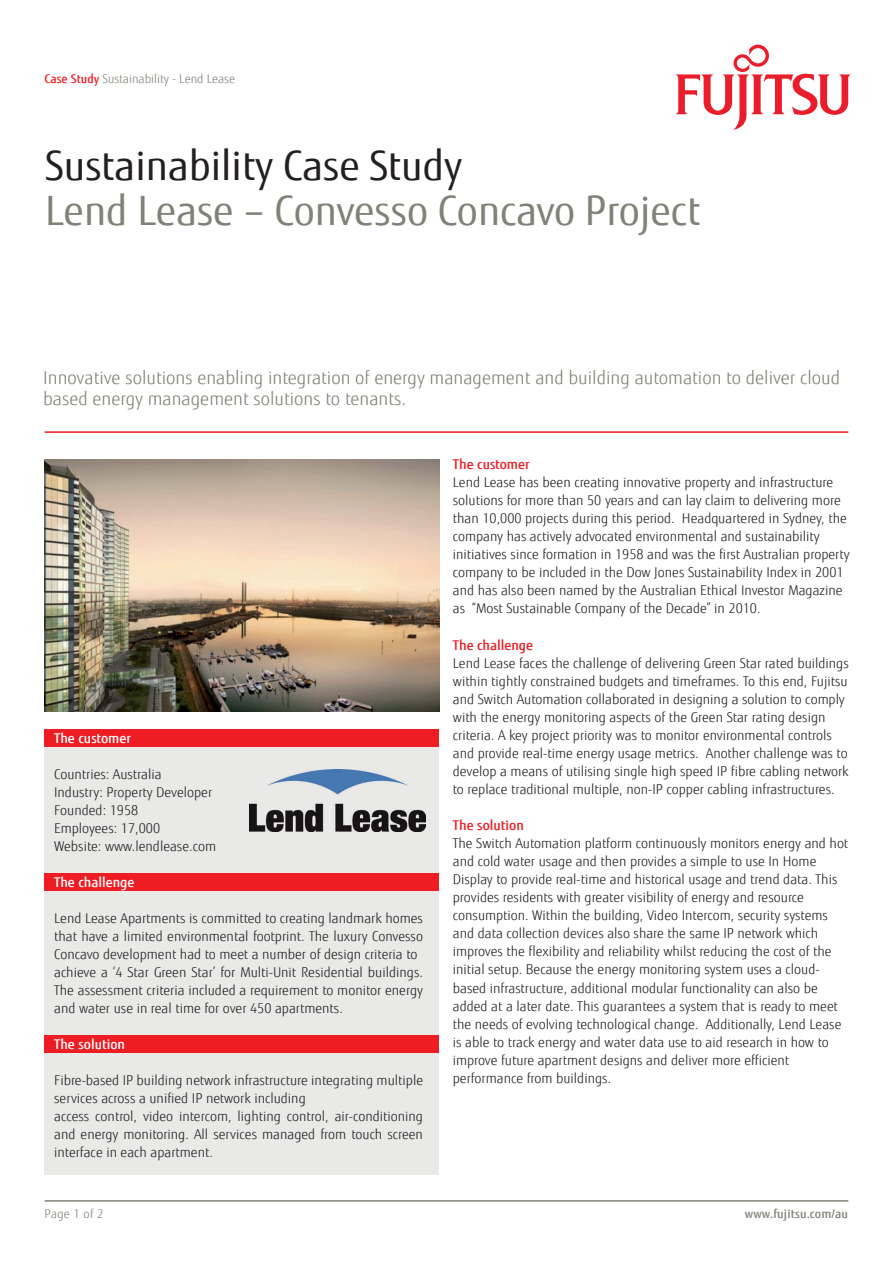
<style>
.page{position:relative;width:893px;height:1263px;background:#fff}
.page>*{position:absolute;margin:0;border:0;box-sizing:border-box;transform-origin:0 0}
.t1{font:40.5px "Fujitsu Sans";color:#818178}
.t2{font:40.5px "Fujitsu Sans";color:#231f20}
.t3{font:300 18px/21px "Fujitsu Sans";color:#818178}
.t4{font:300 13.5px/18px "Fujitsu Sans";color:#231f20}
.t5{font:500 13.5px "Fujitsu Sans";color:#ee1d23}
.t6{font:500 13.5px "Fujitsu Sans";color:#fff}
.t7{font:300 12px "Fujitsu Sans";color:#818178}
.t8{font:500 12px "Fujitsu Sans";letter-spacing:.01em;color:#818178}
.s1{font-weight:500;color:#ee1d23}
</style>
<div class="page">
<div style="left:45px;top:729px;width:394px;height:446px;background:#e9e9e8"></div>
<svg style="left:676px;top:45px;width:175px;height:85px"></svg>
<hr style="left:45px;top:431px;width:803px;height:2px;background:#ee1d23">
<hr style="left:45px;top:1200px;width:803px;height:2px;background:#818178">
<img style="left:45px;top:459px;width:394px;height:252px">
<div style="left:45px;top:729px;width:394px;height:18px;background:#ee1d23"></div>
<div style="left:45px;top:873px;width:394px;height:18px;background:#ee1d23"></div>
<div style="left:45px;top:1035px;width:394px;height:18px;background:#ee1d23"></div>
<img style="left:249px;top:770px;width:177px;height:61px">
<p class="t7" style="left:45px;top:72px;width:192px"><span class="s1">Case Study</span> Sustainability - Lend Lease</p>
<h1 class="t2" style="left:45px;top:141px;width:419px">Sustainability Case Study</h1>
<h1 class="t1" style="left:45px;top:186px;width:657px">Lend Lease – Convesso Concavo Project</h1>
<h2 class="t3" style="left:43px;top:367px;width:798px">Innovative solutions enabling integration of energy management and building automation to deliver cloud based energy management solutions to tenants.</h2>
<p class="t6" style="left:54px;top:730px;width:78px">The customer</p>
<p class="t4" style="left:54px;top:765px;width:164px">Countries: Australia<br>Industry: Property Developer<br>Founded: 1958<br>Employees: 17,000<br>Website: www.lendlease.com</p>
<p class="t6" style="left:54px;top:874px;width:82px">The challenge</p>
<p class="t4" style="left:54px;top:909px;width:370px">Lend Lease Apartments is committed to creating landmark homes that have a limited environmental footprint. The luxury Convesso Concavo development had to meet a number of design criteria to achieve a ‘4 Star Green Star’ for Multi-Unit Residential buildings.<br>The assessment criteria included a requirement to monitor energy and water use in real time for over 450 apartments.</p>
<p class="t6" style="left:54px;top:1036px;width:72px">The solution</p>
<p class="t4" style="left:54px;top:1071px;width:370px">Fibre-based IP building network infrastructure integrating multiple services across a unified IP network including<br>access control, video intercom, lighting control, air-conditioning and energy monitoring. All services managed from touch screen interface in each apartment.</p>
<p class="t5" style="left:453px;top:456px;width:78px">The customer</p>
<p class="t4" style="left:453px;top:473px;width:398px">Lend Lease has been creating innovative property and infrastructure solutions for more than 50 years and can lay claim to delivering more than 10,000 projects during this period. Headquartered in Sydney, the company has actively advocated environmental and sustainability initiatives since formation in 1958 and was the first Australian property company to be included in the Dow Jones Sustainability Index in 2001 and has also been named by the Australian Ethical Investor Magazine as “Most Sustainable Company of the Decade” in 2010.</p>
<p class="t5" style="left:453px;top:636px;width:82px">The challenge</p>
<p class="t4" style="left:453px;top:654px;width:397px">Lend Lease faces the challenge of delivering Green Star rated buildings within tightly constrained budgets and timeframes. To this end, Fujitsu and Switch Automation collaborated in designing a solution to comply with the energy monitoring aspects of the Green Star rating design criteria. A key project priority was to monitor environmental controls and provide real-time energy usage metrics. Another challenge was to develop a means of utilising single high speed IP fibre cabling network to replace traditional multiple, non-IP copper cabling infrastructures.</p>
<p class="t5" style="left:453px;top:817px;width:72px">The solution</p>
<p class="t4" style="left:453px;top:834px;width:397px">The Switch Automation platform continuously monitors energy and hot and cold water usage and then provides a simple to use In Home Display to provide real-time and historical usage and trend data. This provides residents with greater visibility of energy and resource consumption. Within the building, Video Intercom, security systems and data collection devices also share the same IP network which improves the flexibility and reliability whilst reducing the cost of the initial setup. Because the energy monitoring system uses a cloud&shy;based infrastructure, additional modular functionality can also be added at a later date. This guarantees a system that is ready to meet the needs of evolving technological change. Additionally, Lend Lease is able to track energy and water data use to aid research in how to improve future apartment designs and deliver more efficient performance from buildings.</p>
<p class="t7" style="left:45px;top:1207px;width:60px">Page 1 of 2</p>
<p class="t8" style="left:745px;top:1207px;width:105px">www.fujitsu.com/au</p>
</div>
